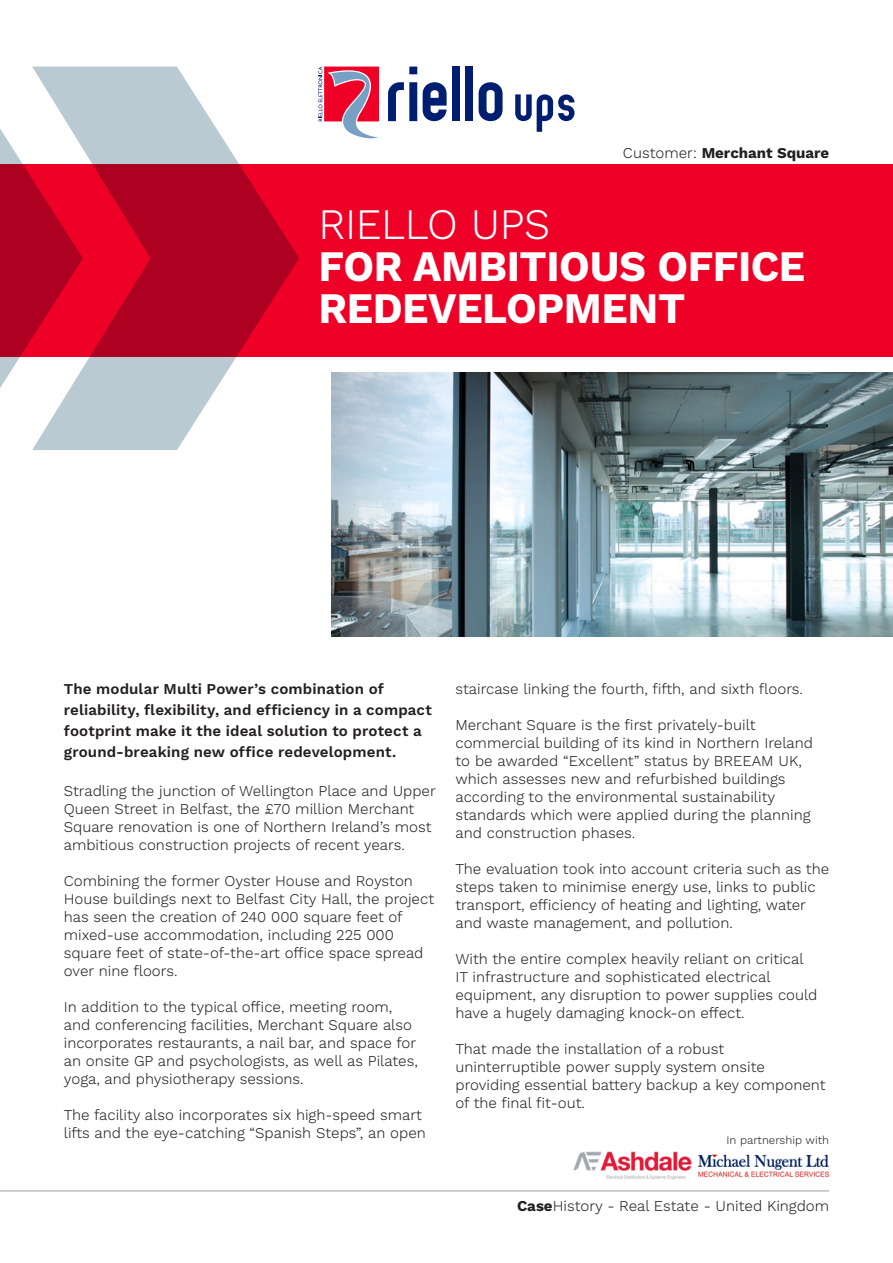
<style>
.page{position:relative;width:893px;height:1263px;background:#fff}
.page>*{position:absolute;margin:0;border:0;box-sizing:border-box;transform-origin:0 0}
.TITOLI_BIG{font:700 43.5px/42px "Work Sans";letter-spacing:-.01em;color:#fff;scale:.96 1}
.TITOLI_BIG-2{font:300 43.5px "Work Sans";letter-spacing:-.01em;color:#fff;scale:.96 1}
.t1{font:300 15px/18px "Work Sans";color:#231f20}
.testo{font:600 15px/21px "Work Sans";letter-spacing:.01em;color:#231f20}
.t2{font:700 15px "Work Sans";color:#231f20}
.t3{font:300 11.55px "Work Sans";color:#231f20}
.s1{font-weight:300}
.s2{font-weight:700}
</style>
<div class="page">
<hr style="left:0;top:1190px;width:829px;height:1px;background:#989da3">
<svg style="left:515px;top:94px;width:59px;height:38px"></svg>
<svg style="left:388px;top:67px;width:29px;height:54px"></svg>
<svg style="left:423px;top:82px;width:24px;height:39px"></svg>
<div style="left:452px;top:67px;width:8px;height:54px;background:#001e71"></div>
<div style="left:465px;top:67px;width:8px;height:54px;background:#001e71"></div>
<svg style="left:479px;top:82px;width:24px;height:39px"></svg>
<svg style="left:318px;top:66px;width:61px;height:73px"></svg>
<div style="left:0;top:165px;width:893px;height:192px;background:#ef0027"></div>
<svg style="left:0;top:129px;width:32px;height:259px"></svg>
<svg style="left:32px;top:67px;width:267px;height:383px"></svg>
<img style="left:332px;top:372px;width:561px;height:264px">
<img style="left:573px;top:1151px;width:118px;height:29px">
<img style="left:698px;top:1154px;width:131px;height:24px">
<p class="t2" style="left:623px;top:144px;width:208px"><span class="s1">Customer:</span> Merchant Square</p>
<p class="TITOLI_BIG-2" style="left:318px;top:199px;width:243px">RIELLO UPS</p>
<p class="TITOLI_BIG" style="left:318px;top:248px;width:509px">FOR AMBITIOUS OFFICE<br>REDEVELOPMENT</p>
<p class="testo" style="left:64px;top:679px;width:370px">The modular Multi Power’s combination of reliability, flexibility, and efficiency in a compact footprint make it the ideal solution to protect a ground-breaking new office redevelopment.</p>
<p class="t1" style="left:64px;top:782px;width:374px">Stradling the junction of Wellington Place and Upper Queen Street in Belfast, the £70 million Merchant Square renovation is one of Northern Ireland’s most ambitious construction projects of recent years.</p>
<p class="t1" style="left:64px;top:872px;width:372px">Combining the former Oyster House and Royston House buildings next to Belfast City Hall, the project has seen the creation of 240 000 square feet of mixed-use accommodation, including 225 000 square feet of state-of-the-art office space spread over nine floors.</p>
<p class="t1" style="left:64px;top:998px;width:355px">In addition to the typical office, meeting room, and conferencing facilities, Merchant Square also incorporates restaurants, a nail bar, and space for an onsite GP and psychologists, as well as Pilates, yoga, and physiotherapy sessions.</p>
<p class="t1" style="left:64px;top:1106px;width:364px">The facility also incorporates six high-speed smart lifts and the eye-catching “Spanish Steps”, an open</p>
<p class="t1" style="left:455px;top:680px;width:349px">staircase linking the fourth, fifth, and sixth floors.</p>
<p class="t1" style="left:455px;top:716px;width:359px">Merchant Square is the first privately-built commercial building of its kind in Northern Ireland to be awarded “Excellent” status by BREEAM UK, which assesses new and refurbished buildings according to the environmental sustainability standards which were applied during the planning and construction phases.</p>
<p class="t1" style="left:455px;top:860px;width:375px">The evaluation took into account criteria such as the steps taken to minimise energy use, links to public transport, efficiency of heating and lighting, water and waste management, and pollution.</p>
<p class="t1" style="left:455px;top:950px;width:364px">With the entire complex heavily reliant on critical IT infrastructure and sophisticated electrical equipment, any disruption to power supplies could have a hugely damaging knock-on effect.</p>
<p class="t1" style="left:455px;top:1040px;width:372px">That made the installation of a robust uninterruptible power supply system onsite providing essential battery backup a key component of the final fit-out.</p>
<p class="t3" style="left:726px;top:1133px;width:104px">In partnership with</p>
<p class="t1" style="left:517px;top:1197px;width:314px"><span class="s2">Case</span>History - Real Estate - United Kingdom</p>
</div>
